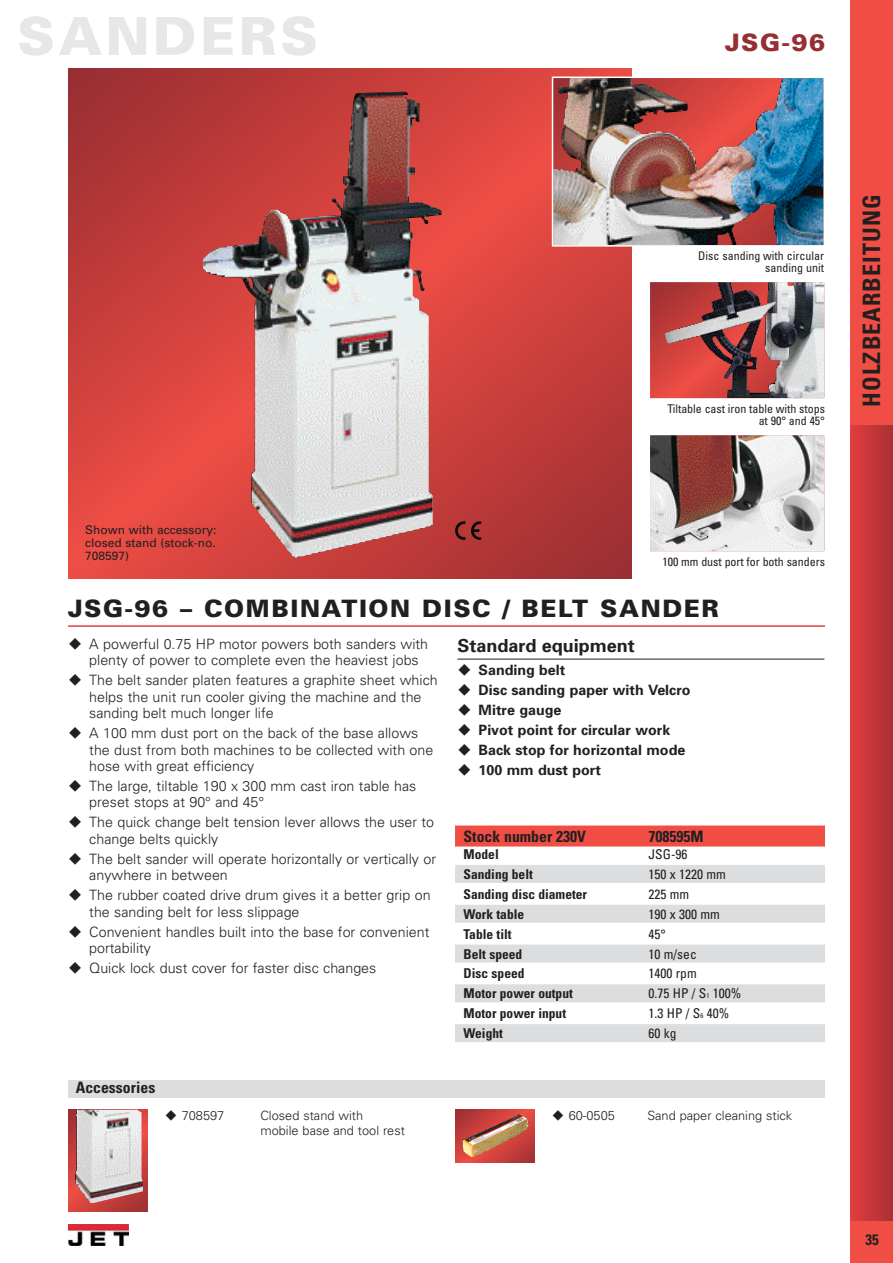
<style>
.page{position:relative;width:893px;height:1263px;background:#fff}
.page>*{position:absolute;margin:0;border:0;box-sizing:border-box;transform-origin:0 0}
.t1{font:900 52.5px "Univers";letter-spacing:.065em;color:#e6e7e8}
.t2{font:900 24px "Univers";letter-spacing:.065em;color:#231f20}
.t3{font:700 condensed 24px "Univers";letter-spacing:.045em;color:#231f20}
.t4{font:900 24px "Univers";color:#962e34}
.t5{font:700 18px "Univers";color:#231f20}
.t6{font:700 condensed 15.75px "Univers";color:#231f20}
.t7{font:700 condensed 15px "Univers";color:#231f20}
.t8{font:300 14.25px/16.5px "Univers";color:#231f20}
.t9{font:700 14.25px/20px "Univers";color:#231f20}
.t10{font:700 condensed 13.5px "Univers";color:#231f20}
.t11{font:condensed 13.5px "Univers";color:#231f20}
.t12{font:300 12.75px/15px "Univers";color:#231f20}
.t13{font:condensed 12px/12.8px "Univers";letter-spacing:-.005em;color:#231f20;text-align:right}
.t14{font:12px/12.8px "Univers";color:#231f20;text-align:justify}
.s1{font-size:6.75px}
</style>
<div class="page">
<div style="left:850px;top:0;width:42px;height:1263px;background:#f04e45"></div>
<div style="left:850px;top:425px;width:42px;height:795px;background:linear-gradient(to right,#e13d3f,#ac3135)"></div>
<img style="left:68px;top:1225px;width:61px;height:20px">
<svg style="left:68px;top:68px;width:563px;height:510px"></svg>
<img style="left:203px;top:92px;width:238px;height:466px">
<img style="left:555px;top:80px;width:267px;height:164px">
<div style="left:552px;top:77px;width:273px;height:170px;border:2px solid #fff"></div>
<hr style="left:68px;top:625px;width:757px;height:2px;background:#e23e41">
<div style="left:455px;top:826px;width:370px;height:21px;background:#f04e45"></div>
<div style="left:455px;top:865px;width:370px;height:18px;background:#dcddde"></div>
<div style="left:455px;top:905px;width:370px;height:18px;background:#dcddde"></div>
<div style="left:455px;top:945px;width:370px;height:18px;background:#dcddde"></div>
<div style="left:455px;top:984px;width:370px;height:18px;background:#dcddde"></div>
<div style="left:455px;top:1024px;width:370px;height:18px;background:#dcddde"></div>
<img style="left:455px;top:521px;width:26px;height:19px">
<div style="left:68px;top:1080px;width:757px;height:18px;background:#dcddde"></div>
<svg style="left:68px;top:1110px;width:80px;height:102px"></svg>
<img style="left:75px;top:1110px;width:68px;height:94px">
<hr style="left:457px;top:659px;width:367px;height:1px;background:#231f20">
<div style="left:650px;top:282px;width:174px;height:116px;background:linear-gradient(to bottom,#9a2e32,#e64941)"></div>
<img style="left:664px;top:284px;width:159px;height:113px">
<div style="left:648px;top:281px;width:178px;height:119px;border:2px solid #fff"></div>
<img style="left:651px;top:437px;width:172px;height:113px">
<div style="left:648px;top:434px;width:178px;height:119px;border:2px solid #fff"></div>
<svg style="left:456px;top:1110px;width:79px;height:53px"></svg>
<img style="left:462px;top:1114px;width:67px;height:44px">
<h1 class="t1" style="left:17px;top:17px;width:302px">SANDERS</h1>
<h2 class="t4" style="left:725px;top:34px;width:101px">JSG-96</h2>
<p class="t13" style="left:698px;top:250px;width:128px">Disc sanding with circular sanding unit</p>
<p class="t13" style="left:667px;top:403px;width:159px">Tiltable cast iron table with stops at 90° and 45°</p>
<h2 class="t3" style="left:863px;top:407px;width:214px;rotate:-90deg">HOLZBEARBEITUNG</h2>
<p class="t14" style="left:85px;top:525px;width:133px">Shown with accessory : closed stand (stock-no.<br>708597)</p>
<p class="t13" style="left:662px;top:556px;width:164px">100 mm dust port for both sanders</p>
<h2 class="t2" style="left:68px;top:600px;width:652px">JSG-96 – COMBINATION DISC / BELT SANDER</h2>
<p class="t8" style="left:89px;top:637px;width:340px">A powerful 0.75 HP motor powers both sanders with plenty of power to complete even the heaviest jobs</p>
<p class="t8" style="left:89px;top:673px;width:350px">The belt sander platen features a graphite sheet which helps the unit run cooler giving the machine and the sanding belt much longer life</p>
<p class="t8" style="left:89px;top:726px;width:346px">A 100 mm dust port on the back of the base allows the dust from both machines to be collected with one hose with great efficiency</p>
<p class="t8" style="left:89px;top:779px;width:328px">The large, tiltable 190 x 300 mm cast iron table has preset stops at 90° and 45°</p>
<p class="t8" style="left:89px;top:815px;width:346px">The quick change belt tension lever allows the user to change belts quickly</p>
<p class="t8" style="left:89px;top:852px;width:348px">The belt sander will operate horizontally or vertically or anywhere in between</p>
<p class="t8" style="left:89px;top:888px;width:343px">The rubber coated drive drum gives it a better grip on the sanding belt for less slippage</p>
<p class="t8" style="left:89px;top:925px;width:342px">Convenient handles built into the base for convenient portability</p>
<p class="t8" style="left:89px;top:961px;width:288px">Quick lock dust cover for faster disc changes</p>
<p class="t6" style="left:76px;top:1082px;width:81px">Accessories</p>
<p class="t12" style="left:182px;top:1109px;width:44px">708597</p>
<p class="t12" style="left:260px;top:1109px;width:146px">Closed stand with<br>mobile base and tool rest</p>
<p class="t5" style="left:457px;top:639px;width:179px">Standard equipment</p>
<p class="t9" style="left:479px;top:661px;width:213px">Sanding belt<br>Disc sanding paper with Velcro<br>Mitre gauge<br>Pivot point for circular work<br>Back stop for horizontal mode<br>100 mm dust port</p>
<p class="t6" style="left:463px;top:831px;width:124px">Stock number 230V</p>
<p class="t6" style="left:648px;top:831px;width:57px">708595M</p>
<p class="t10" style="left:463px;top:849px;width:37px">Model</p>
<p class="t11" style="left:648px;top:849px;width:40px">JSG-96</p>
<p class="t10" style="left:463px;top:869px;width:71px">Sanding belt</p>
<p class="t11" style="left:648px;top:869px;width:79px">150 x 1220 mm</p>
<p class="t10" style="left:463px;top:889px;width:125px">Sanding disc diameter</p>
<p class="t11" style="left:648px;top:889px;width:42px">225 mm</p>
<p class="t10" style="left:463px;top:909px;width:62px">Work table</p>
<p class="t11" style="left:648px;top:909px;width:73px">190 x 300 mm</p>
<p class="t10" style="left:463px;top:929px;width:50px">Table tilt</p>
<p class="t11" style="left:648px;top:929px;width:19px">45°</p>
<p class="t10" style="left:463px;top:949px;width:60px">Belt speed</p>
<p class="t11" style="left:648px;top:949px;width:50px">10 m/sec</p>
<p class="t10" style="left:463px;top:969px;width:63px">Disc speed</p>
<p class="t11" style="left:648px;top:969px;width:50px">1400 rpm</p>
<p class="t10" style="left:463px;top:989px;width:111px">Motor power output</p>
<p class="t11" style="left:648px;top:989px;width:94px">0.75 HP / S<span class="s1">1</span> 100%</p>
<p class="t10" style="left:463px;top:1008px;width:104px">Motor power input</p>
<p class="t11" style="left:648px;top:1008px;width:82px">1.3 HP / S<span class="s1">6</span> 40%</p>
<p class="t10" style="left:463px;top:1028px;width:41px">Weight</p>
<p class="t11" style="left:648px;top:1028px;width:30px">60 kg</p>
<p class="t12" style="left:569px;top:1109px;width:48px">60-0505</p>
<p class="t12" style="left:647px;top:1109px;width:146px">Sand paper cleaning stick</p>
<p class="t7" style="left:865px;top:1235px;width:15px">35</p>
</div>
